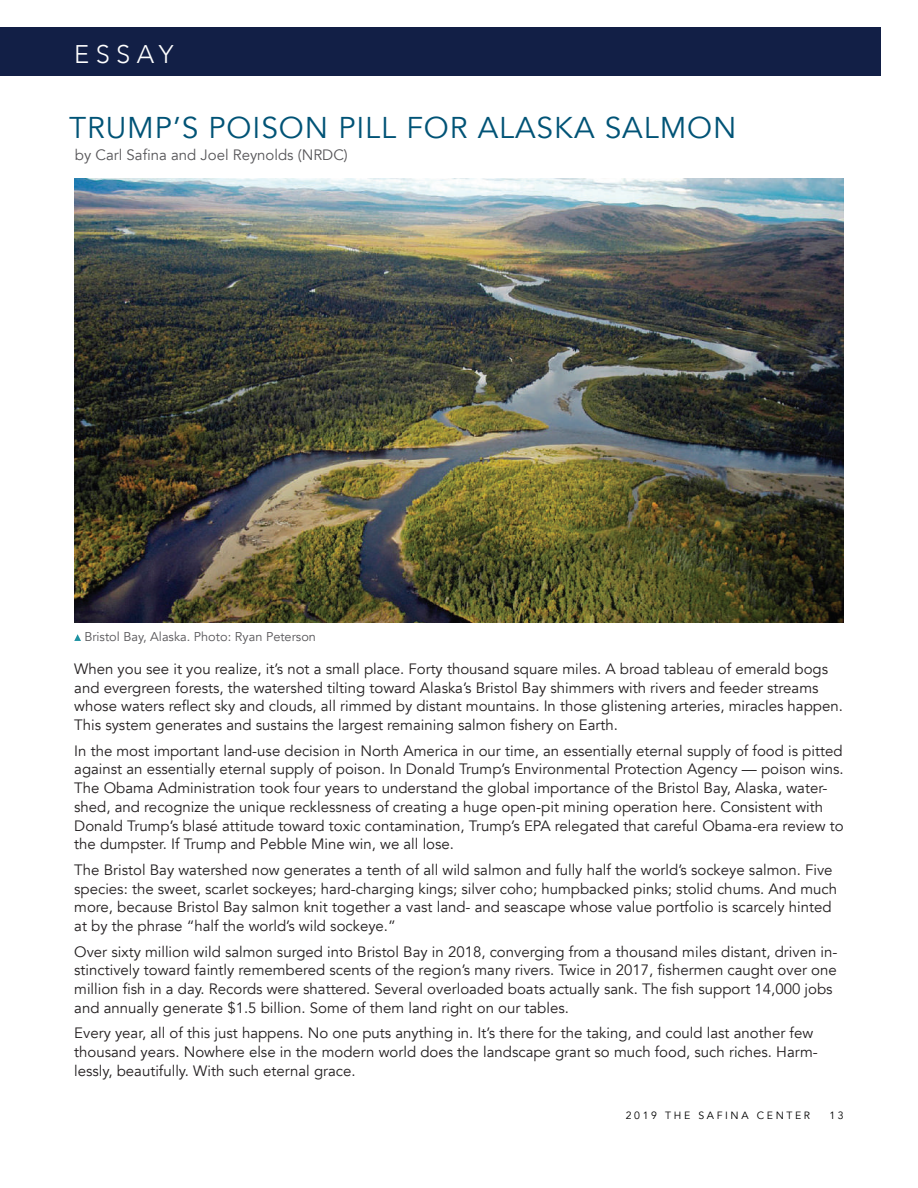
<style>
.page{position:relative;width:918px;height:1188px;background:#fff}
.page>*{position:absolute;margin:0;border:0;box-sizing:border-box;transform-origin:0 0}
.t1{font:30px "Avenir";letter-spacing:.03em;color:#005376}
.t2{font:300 25.5px "Avenir";letter-spacing:.25em;color:#fff}
.t3{font:15px/18.8px "Avenir";color:#231f20}
.t4{font:15px "Avenir";color:#575659}
.t5{font:12.75px "Avenir";color:#575659}
.t6{font:10.5px "Avenir";letter-spacing:.25em;color:#000}
</style>
<div class="page">
<svg style="left:74px;top:634px;width:7px;height:7px"></svg>
<div style="left:0;top:27px;width:881px;height:48px;background:#121f46"></div>
<img style="left:74px;top:179px;width:769px;height:443px">
<h2 class="t2" style="left:74px;top:38px;width:101px">ESSAY</h2>
<h1 class="t1" style="left:69px;top:108px;width:669px">TRUMP’S POISON PILL FOR ALASKA SALMON</h1>
<p class="t4" style="left:75px;top:145px;width:274px">by Carl Safina and Joel Reynolds (NRDC)</p>
<p class="t5" style="left:84px;top:628px;width:233px">Bristol Bay, Alaska. Photo: Ryan Peterson</p>
<p class="t3" style="left:74px;top:660px;width:770px">When you see it you realize, it’s not a small place. Forty thousand square miles. A broad tableau of emerald bogs and evergreen forests, the watershed tilting toward Alaska’s Bristol Bay shimmers with rivers and feeder streams whose waters reflect sky and clouds, all rimmed by distant mountains. In those glistening arteries, miracles happen.<br>This system generates and sustains the largest remaining salmon fishery on Earth.</p>
<p class="t3" style="left:74px;top:741px;width:771px">In the most important land-use decision in North America in our time, an essentially eternal supply of food is pitted against an essentially eternal supply of poison. In Donald Trump’s Environmental Protection Agency — poison wins.<br>The Obama Administration took four years to understand the global importance of the Bristol Bay, Alaska, water&shy;shed, and recognize the unique recklessness of creating a huge open-pit mining operation here. Consistent with Donald Trump’s blasé attitude toward toxic contamination, Trump’s EPA relegated that careful Obama-era review to the dumpster. If Trump and Pebble Mine win, we all lose.</p>
<p class="t3" style="left:74px;top:861px;width:764px">The Bristol Bay watershed now generates a tenth of all wild salmon and fully half the world’s sockeye salmon. Five species: the sweet, scarlet sockeyes; hard-charging kings; silver coho; humpbacked pinks; stolid chums. And much more, because Bristol Bay salmon knit together a vast land- and seascape whose value portfolio is scarcely hinted at by the phrase “half the world’s wild sockeye.”</p>
<p class="t3" style="left:74px;top:942px;width:765px">Over sixty million wild salmon surged into Bristol Bay in 2018, converging from a thousand miles distant, driven in&shy;stinctively toward faintly remembered scents of the region’s many rivers. Twice in 2017, fishermen caught over one million fish in a day. Records were shattered. Several overloaded boats actually sank. The fish support 14,000 jobs and annually generate $1.5 billion. Some of them land right on our tables.</p>
<p class="t3" style="left:74px;top:1024px;width:745px">Every year, all of this just happens. No one puts anything in. It’s there for the taking, and could last another few thousand years. Nowhere else in the modern world does the landscape grant so much food, such riches. Harm&shy;lessly, beautifully. With such eternal grace.</p>
<p class="t6" style="left:626px;top:1109px;width:186px">2019 THE SAFINA CENTER</p>
<p class="t6" style="left:829px;top:1109px;width:16px">13</p>
</div>
